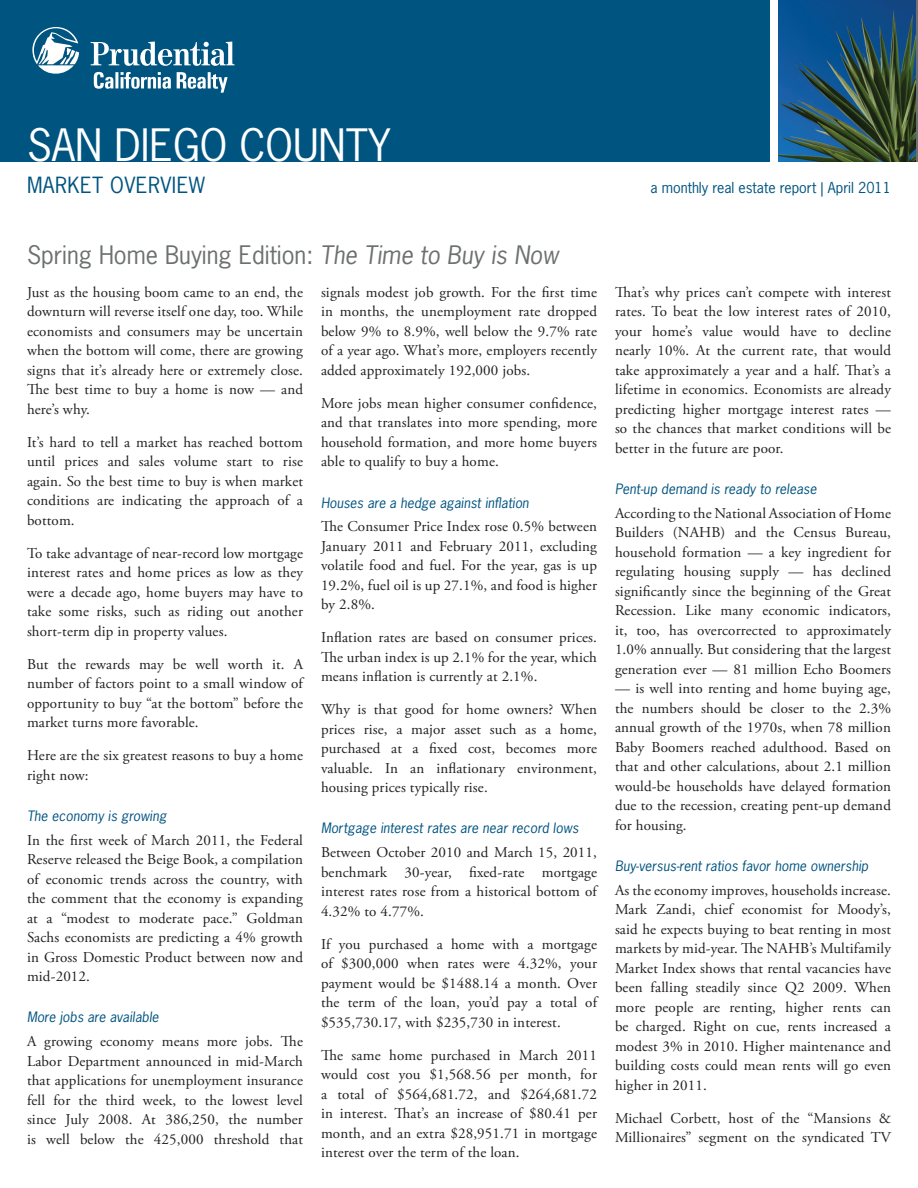
<style>
.page{position:relative;width:918px;height:1188px;background:#fff}
.page>*{position:absolute;margin:0;border:0;box-sizing:border-box;transform-origin:0 0}
.t1{font:42px "News Gothic Std";color:#fff}
.Paragraph_Style_1{font:24px "News Gothic Std";color:#6d7071}
.t2{font:21px "News Gothic Std";letter-spacing:.02em;color:#005480}
.Body_copy{font:15px/19.5px "Adobe Garamond Pro";letter-spacing:.01em;color:#231f20;text-align:justify}
.t3{font:14.25px "News Gothic Std";color:#005480}
.Headings_Blue_2{font:italic 13.5px "News Gothic Std";letter-spacing:.005em;color:#005480}
.s1{font-style:italic}
</style>
<div class="page">
<div style="left:0;top:0;width:770px;height:162px;background:#005480"></div>
<svg style="left:32px;top:27px;width:203px;height:66px"></svg>
<svg style="left:915px;top:0;width:3px;height:162px"></svg>
<img style="left:779px;top:0;width:136px;height:162px">
<p class="t1" style="left:27px;top:118px;width:365px">SAN DIEGO COUNTY</p>
<p class="t2" style="left:27px;top:172px;width:180px">MARKET OVERVIEW</p>
<p class="t3" style="left:651px;top:179px;width:242px">a monthly real estate report | April 2011</p>
<p class="Paragraph_Style_1" style="left:27px;top:240px;width:533px">Spring Home Buying Edition: <span class="s1">The Time to Buy is Now</span></p>
<p class="Body_copy" style="left:27px;top:283px;width:278px">Just as the housing boom came to an end, the downturn will reverse itself one day, too. While economists and consumers may be uncertain when the bottom will come, there are growing signs that it’s already here or extremely close.<br>The best time to buy a home is now — and here’s why.</p>
<p class="Body_copy" style="left:27px;top:433px;width:278px">It’s hard to tell a market has reached bottom until prices and sales volume start to rise again. So the best time to buy is when market conditions are indicating the approach of a bottom.</p>
<p class="Body_copy" style="left:27px;top:544px;width:278px">To take advantage of near-record low mortgage interest rates and home prices as low as they were a decade ago, home buyers may have to take some risks, such as riding out another short-term dip in property values.</p>
<p class="Body_copy" style="left:27px;top:655px;width:278px">But the rewards may be well worth it. A number of factors point to a small window of opportunity to buy “at the bottom” before the market turns more favorable.</p>
<p class="Body_copy" style="left:27px;top:746px;width:278px">Here are the six greatest reasons to buy a home right now:</p>
<p class="Headings_Blue_2" style="left:27px;top:807px;width:141px">The economy is growing</p>
<p class="Body_copy" style="left:27px;top:831px;width:278px">In the first week of March 2011, the Federal Reserve released the Beige Book, a compilation of economic trends across the country, with the comment that the economy is expanding at a “modest to moderate pace.” Goldman Sachs economists are predicting a 4% growth in Gross Domestic Product between now and mid-2012.</p>
<p class="Headings_Blue_2" style="left:27px;top:1009px;width:133px">More jobs are available</p>
<p class="Body_copy" style="left:27px;top:1032px;width:278px">A growing economy means more jobs. The Labor Department announced in mid-March that applications for unemployment insurance fell for the third week, to the lowest level since July 2008. At 386,250, the number is well below the 425,000 threshold that</p>
<p class="Body_copy" style="left:321px;top:283px;width:278px">signals modest job growth. For the first time in months, the unemployment rate dropped below 9% to 8.9%, well below the 9.7% rate of a year ago. What’s more, employers recently added approximately 192,000 jobs.</p>
<p class="Body_copy" style="left:321px;top:394px;width:278px">More jobs mean higher consumer confidence, and that translates into more spending, more household formation, and more home buyers able to qualify to buy a home.</p>
<p class="Headings_Blue_2" style="left:321px;top:494px;width:209px">Houses are a hedge against inflation</p>
<p class="Body_copy" style="left:321px;top:517px;width:278px">The Consumer Price Index rose 0.5% between January 2011 and February 2011, excluding volatile food and fuel. For the year, gas is up 19.2%, fuel oil is up 27.1%, and food is higher by 2.8%.</p>
<p class="Body_copy" style="left:321px;top:628px;width:278px">Inflation rates are based on consumer prices.<br>The urban index is up 2.1% for the year, which means inflation is currently at 2.1%.</p>
<p class="Body_copy" style="left:321px;top:700px;width:278px">Why is that good for home owners? When prices rise, a major asset such as a home, purchased at a fixed cost, becomes more valuable. In an inflationary environment, housing prices typically rise.</p>
<p class="Headings_Blue_2" style="left:321px;top:820px;width:259px">Mortgage interest rates are near record lows</p>
<p class="Body_copy" style="left:321px;top:843px;width:278px">Between October 2010 and March 15, 2011, benchmark 30-year, fixed-rate mortgage interest rates rose from a historical bottom of 4.32% to 4.77%.</p>
<p class="Body_copy" style="left:321px;top:935px;width:278px">If you purchased a home with a mortgage of $300,000 when rates were 4.32%, your payment would be $1488.14 a month. Over the term of the loan, you’d pay a total of $535,730.17, with $235,730 in interest.</p>
<p class="Body_copy" style="left:321px;top:1046px;width:278px">The same home purchased in March 2011 would cost you $1,568.56 per month, for a total of $564,681.72, and $264,681.72 in interest. That’s an increase of $80.41 per month, and an extra $28,951.71 in mortgage interest over the term of the loan.</p>
<p class="Body_copy" style="left:615px;top:283px;width:278px">That’s why prices can’t compete with interest rates. To beat the low interest rates of 2010, your home’s value would have to decline nearly 10%. At the current rate, that would take approximately a year and a half. That’s a lifetime in economics. Economists are already predicting higher mortgage interest rates — so the chances that market conditions will be better in the future are poor.</p>
<p class="Headings_Blue_2" style="left:615px;top:480px;width:203px">Pent-up demand is ready to release</p>
<p class="Body_copy" style="left:615px;top:504px;width:278px">According to the National Association of Home Builders (NAHB) and the Census Bureau, household formation — a key ingredient for regulating housing supply — has declined significantly since the beginning of the Great Recession. Like many economic indicators, it, too, has overcorrected to approximately 1.0% annually. But considering that the largest generation ever — 81 million Echo Boomers</p>
<p class="Body_copy" style="left:615px;top:679px;width:278px">— is well into renting and home buying age, the numbers should be closer to the 2.3% annual growth of the 1970s, when 78 million Baby Boomers reached adulthood. Based on that and other calculations, about 2.1 million would-be households have delayed formation due to the recession, creating pent-up demand for housing.</p>
<p class="Headings_Blue_2" style="left:615px;top:857px;width:255px">Buy-versus-rent ratios favor home ownership</p>
<p class="Body_copy" style="left:615px;top:881px;width:278px">As the economy improves, households increase.<br>Mark Zandi, chief economist for Moody’s, said he expects buying to beat renting in most markets by mid-year. The NAHB’s Multifamily Market Index shows that rental vacancies have been falling steadily since Q2 2009. When more people are renting, higher rents can be charged. Right on cue, rents increased a modest 3% in 2010. Higher maintenance and building costs could mean rents will go even higher in 2011.</p>
<p class="Body_copy" style="left:615px;top:1109px;width:277px">Michael Corbett, host of the “Mansions &amp;<br>Millionaires” segment on the syndicated TV</p>
</div>
